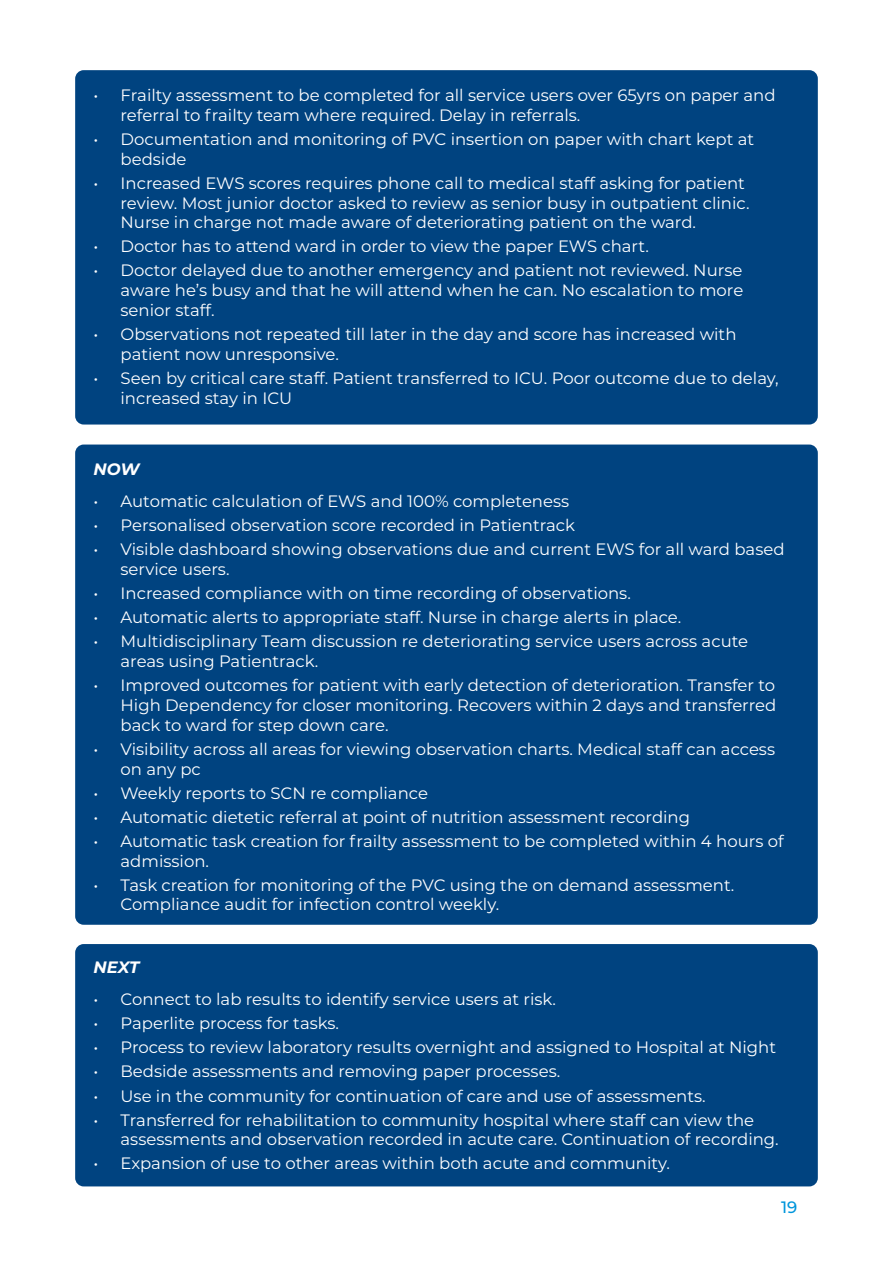
<style>
.page{position:relative;width:893px;height:1263px;background:#fff}
.page>*{position:absolute;margin:0;border:0;box-sizing:border-box;transform-origin:0 0}
.t1{font:16.5px/19.8px "Montserrat";color:#fff}
.t2{font:italic 700 16.5px "Montserrat";letter-spacing:-.005em;color:#fff}
.t3{font:500 16.5px "Montserrat";color:#0096dc}
</style>
<div class="page">
<div style="left:75px;top:944px;width:743px;height:242px;background:#004380;border-radius:9px"></div>
<div style="left:75px;top:444px;width:743px;height:481px;background:#004380;border-radius:9px"></div>
<div style="left:75px;top:70px;width:743px;height:354px;background:#004380;border-radius:9px"></div>
<p class="t1" style="left:121px;top:85px;width:657px;text-indent:-27px">• Frailty assessment to be completed for all service users over 65yrs on paper and referral to frailty team where required. Delay in referrals.</p>
<p class="t1" style="left:121px;top:129px;width:635px;text-indent:-27px">• Documentation and monitoring of PVC insertion on paper with chart kept at bedside</p>
<p class="t1" style="left:121px;top:172px;width:631px;text-indent:-27px">• Increased EWS scores requires phone call to medical staff asking for patient review. Most junior doctor asked to review as senior busy in outpatient clinic.<br>Nurse in charge not made aware of deteriorating patient on the ward.</p>
<p class="t1" style="left:94px;top:236px;width:557px">• Doctor has to attend ward in order to view the paper EWS chart.</p>
<p class="t1" style="left:121px;top:260px;width:624px;text-align:justify;text-indent:-27px">• Doctor delayed due to another emergency and patient not reviewed. Nurse aware he’s busy and that he will attend when he can. No escalation to more senior staff.</p>
<p class="t1" style="left:121px;top:324px;width:617px;text-indent:-27px">• Observations not repeated till later in the day and score has increased with patient now unresponsive.</p>
<p class="t1" style="left:121px;top:368px;width:660px;text-indent:-27px">• Seen by critical care staff. Patient transferred to ICU. Poor outcome due to delay, increased stay in ICU</p>
<p class="t2" style="left:94px;top:457px;width:48px">NOW</p>
<p class="t1" style="left:94px;top:491px;width:477px">• Automatic calculation of EWS and 100% completeness</p>
<p class="t1" style="left:94px;top:515px;width:483px">• Personalised observation score recorded in Patientrack</p>
<p class="t1" style="left:121px;top:539px;width:665px;text-indent:-27px">• Visible dashboard showing observations due and current EWS for all ward based service users.</p>
<p class="t1" style="left:94px;top:583px;width:539px">• Increased compliance with on time recording of observations.</p>
<p class="t1" style="left:94px;top:607px;width:589px">• Automatic alerts to appropriate staff. Nurse in charge alerts in place.</p>
<p class="t1" style="left:121px;top:631px;width:629px;text-indent:-27px">• Multidisciplinary Team discussion re deteriorating service users across acute areas using Patientrack.</p>
<p class="t1" style="left:121px;top:675px;width:657px;text-align:justify;text-indent:-27px">• Improved outcomes for patient with early detection of deterioration. Transfer to High Dependency for closer monitoring. Recovers within 2 days and transferred back to ward for step down care.</p>
<p class="t1" style="left:121px;top:738px;width:656px;text-indent:-27px">• Visibility across all areas for viewing observation charts. Medical staff can access on any pc</p>
<p class="t1" style="left:94px;top:782px;width:336px">• Weekly reports to SCN re compliance</p>
<p class="t1" style="left:94px;top:806px;width:598px">• Automatic dietetic referral at point of nutrition assessment recording</p>
<p class="t1" style="left:121px;top:830px;width:665px;text-indent:-27px">• Automatic task creation for frailty assessment to be completed within 4 hours of admission.</p>
<p class="t1" style="left:121px;top:874px;width:615px;text-indent:-27px">• Task creation for monitoring of the PVC using the on demand assessment.<br>Compliance audit for infection control weekly.</p>
<p class="t2" style="left:94px;top:955px;width:47px">NEXT</p>
<p class="t1" style="left:94px;top:989px;width:464px">• Connect to lab results to identify service users at risk.</p>
<p class="t1" style="left:94px;top:1013px;width:247px">• Paperlite process for tasks.</p>
<p class="t1" style="left:94px;top:1037px;width:684px">• Process to review laboratory results overnight and assigned to Hospital at Night</p>
<p class="t1" style="left:94px;top:1061px;width:468px">• Bedside assessments and removing paper processes.</p>
<p class="t1" style="left:94px;top:1085px;width:614px">• Use in the community for continuation of care and use of assessments.</p>
<p class="t1" style="left:121px;top:1109px;width:660px;text-indent:-27px">• Transferred for rehabilitation to community hospital where staff can view the assessments and observation recorded in acute care. Continuation of recording.</p>
<p class="t1" style="left:94px;top:1153px;width:578px">• Expansion of use to other areas within both acute and community.</p>
<p class="t3" style="left:781px;top:1195px;width:18px">19</p>
</div>
